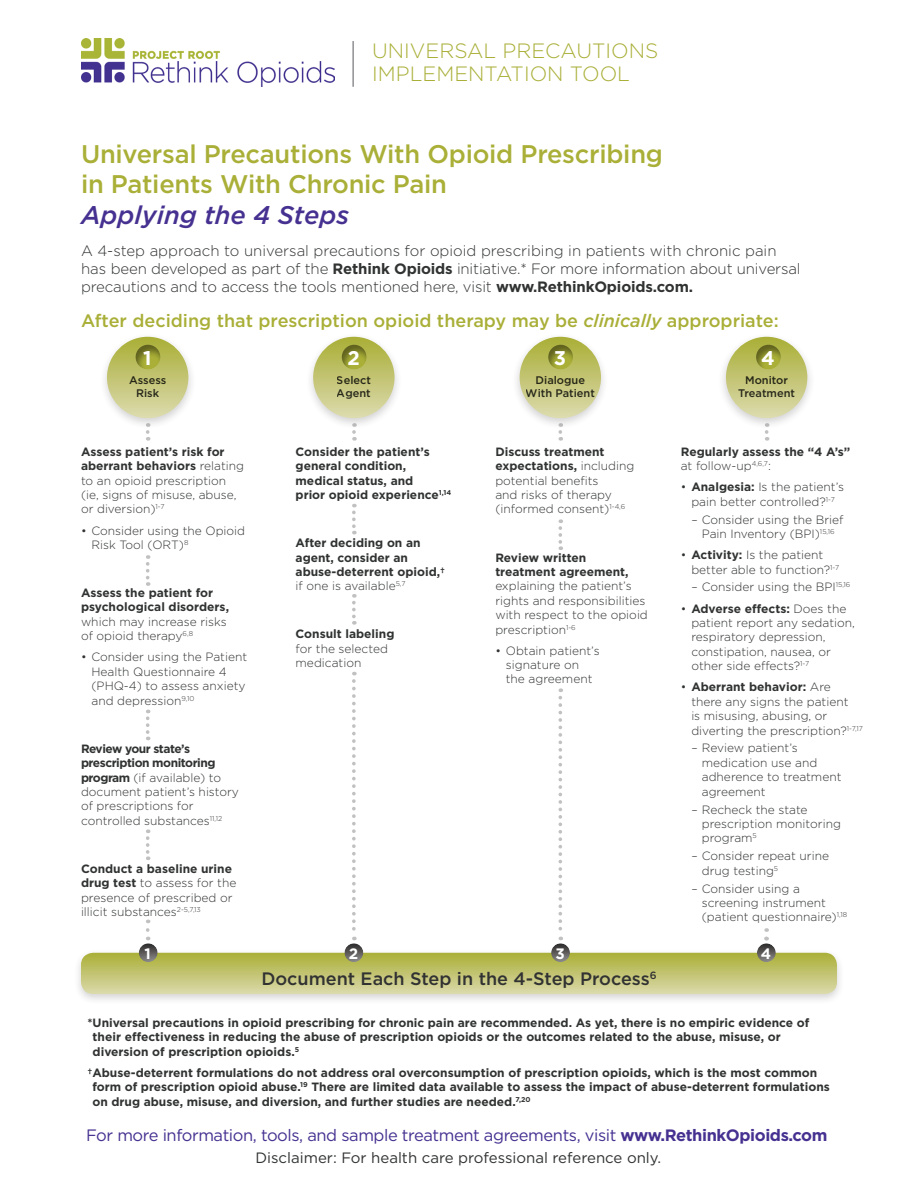
<style>
.page{position:relative;width:918px;height:1188px;background:#fff}
.page>*{position:absolute;margin:0;border:0;box-sizing:border-box;transform-origin:0 0}
.t1{font:500 25.5px/30.6px "Gotham";letter-spacing:-.01em;color:#a9af37}
.t2{font:italic 500 25.5px "Gotham";color:#463191}
.t3{font:300 20.7px/23.7px "Gotham";color:#a9af37}
.t4{font:700 19.8px "Gotham";color:#fff}
.t5{font:500 18px "Gotham";color:#a9af37}
.t6{font:500 18px "Gotham";color:#313232}
.t7{font:16.5px "Gotham";letter-spacing:-.025em;color:#463191}
.t8{font:300 15px/18px "Gotham";letter-spacing:-.01em;color:#313232}
.t9{font:15px "Gotham";color:#313232}
.t10{font:700 15px "Gotham";color:#fff}
.t11{font:300 12px/14.4px "Gotham";color:#313232}
.t12{font:700 12px/14.4px "Gotham";color:#313232}
.t13{font:500 10.95px/13.2px "Gotham";color:#313232;text-align:center}
.s1{font-weight:700}
.s2{font-style:italic}
.s3{font-weight:300}
</style>
<div class="page">
<div style="left:73px;top:948px;width:772px;height:57px;background:#231f20;opacity:.2"></div>
<svg style="left:81px;top:953px;width:756px;height:41px;background:#c3c473"></svg>
<div style="left:136px;top:943px;width:23px;height:21px;background:#231f20;opacity:.15"></div>
<div style="left:99px;top:332px;width:97px;height:98px;background:#231f20;opacity:.2"></div>
<div style="left:107px;top:337px;width:81px;height:81px;background:linear-gradient(to bottom,#aaaf37,#dbdaae);border-radius:41px"></div>
<div style="left:133px;top:343px;width:29px;height:29px;background:#231f20;opacity:.5"></div>
<svg style="left:146px;top:423px;width:4px;height:18px"></svg>
<svg style="left:352px;top:430px;width:4px;height:11px"></svg>
<svg style="left:558px;top:430px;width:4px;height:11px"></svg>
<svg style="left:765px;top:430px;width:3px;height:11px"></svg>
<svg style="left:146px;top:555px;width:4px;height:31px"></svg>
<svg style="left:352px;top:504px;width:4px;height:30px"></svg>
<svg style="left:352px;top:594px;width:4px;height:31px"></svg>
<svg style="left:558px;top:519px;width:4px;height:31px"></svg>
<svg style="left:146px;top:710px;width:4px;height:30px"></svg>
<svg style="left:146px;top:829px;width:4px;height:31px"></svg>
<svg style="left:146px;top:930px;width:4px;height:10px"></svg>
<svg style="left:352px;top:681px;width:4px;height:259px"></svg>
<svg style="left:558px;top:698px;width:4px;height:242px"></svg>
<div style="left:342px;top:943px;width:22px;height:21px;background:#231f20;opacity:.15"></div>
<div style="left:305px;top:332px;width:98px;height:98px;background:#231f20;opacity:.2"></div>
<div style="left:313px;top:337px;width:82px;height:81px;background:linear-gradient(to bottom,#acb03b,#dbdaae);border-radius:41px"></div>
<div style="left:339px;top:343px;width:29px;height:29px;background:#231f20;opacity:.5"></div>
<div style="left:548px;top:943px;width:23px;height:21px;background:#231f20;opacity:.15"></div>
<div style="left:511px;top:332px;width:98px;height:98px;background:#231f20;opacity:.2"></div>
<div style="left:520px;top:337px;width:81px;height:81px;background:linear-gradient(to bottom,#aaaf37,#dbdaae);border-radius:41px"></div>
<div style="left:546px;top:343px;width:28px;height:29px;background:#231f20;opacity:.5"></div>
<div style="left:754px;top:943px;width:23px;height:21px;background:#231f20;opacity:.15"></div>
<div style="left:718px;top:332px;width:97px;height:98px;background:#231f20;opacity:.2"></div>
<div style="left:726px;top:337px;width:81px;height:81px;background:linear-gradient(to bottom,#aaaf37,#dbdaae);border-radius:41px"></div>
<div style="left:754px;top:343px;width:28px;height:29px;background:#231f20;opacity:.5"></div>
<img style="left:81px;top:39px;width:254px;height:48px">
<hr style="left:352px;top:41px;width:2px;height:46px;background:#909093">
<svg style="left:764px;top:928px;width:4px;height:12px"></svg>
<p class="t3" style="left:372px;top:38px;width:288px">UNIVERSAL PRECAUTIONS<br>IMPLEMENTATION TOOL</p>
<p class="t1" style="left:81px;top:138px;width:584px">Universal Precautions With Opioid Prescribing in Patients With Chronic Pain</p>
<p class="t2" style="left:81px;top:198px;width:270px">Applying the 4 Steps</p>
<p class="t8" style="left:81px;top:241px;width:721px">A 4-step approach to universal precautions for opioid prescribing in patients with chronic pain has been developed as part of the <span class="s1">Rethink Opioids</span> initiative.* For more information about universal precautions and to access the tools mentioned here, visit <span class="s1">www.RethinkOpioids.com.</span></p>
<p class="t5" style="left:81px;top:308px;width:699px">After deciding that prescription opioid therapy may be <span class="s2">clinically</span> appropriate:</p>
<p class="t4" style="left:143px;top:345px;width:10px">1</p>
<p class="t13" style="left:129px;top:373px;width:39px">Assess<br>Risk</p>
<p class="t4" style="left:347px;top:345px;width:14px">2</p>
<p class="t13" style="left:337px;top:373px;width:36px;text-align:left">Select<br>Agent</p>
<p class="t4" style="left:554px;top:345px;width:14px">3</p>
<p class="t13" style="left:526px;top:373px;width:71px">Dialogue<br>With Patient</p>
<p class="t11" style="left:81px;top:444px;width:165px"><span class="s1">Assess patient’s risk for aberrant behaviors</span> relating to an opioid prescription (ie, signs of misuse, abuse, or diversion)<sup>1-7</sup></p>
<p class="t11" style="left:92px;top:523px;width:155px;text-indent:-10px">• Consider using the Opioid<br>Risk Tool (ORT)<sup>8</sup></p>
<p class="t12" style="left:81px;top:586px;width:150px">Assess the patient for psychological disorders,</p>
<p class="t11" style="left:81px;top:614px;width:147px">which may increase risks of opioid therapy<sup>6,8</sup></p>
<p class="t11" style="left:92px;top:650px;width:157px;text-indent:-10px">• Consider using the Patient<br>Health Questionnaire 4 (PHQ-4) to assess anxiety and depression<sup>9,10</sup></p>
<p class="t11" style="left:81px;top:741px;width:159px"><span class="s1">Review your state’s prescription monitoring program</span> (if available) to document patient’s history of prescriptions for controlled substances<sup>11,12</sup></p>
<p class="t11" style="left:81px;top:861px;width:157px"><span class="s1">Conduct a baseline urine drug test</span> to assess for the presence of prescribed or illicit substances<sup>2-5,7,13</sup></p>
<p class="t10" style="left:145px;top:943px;width:8px">1</p>
<p class="t12" style="left:296px;top:444px;width:157px">Consider the patient’s general condition, medical status, and<br>prior opioid experience<sup>1,14</sup></p>
<p class="t12" style="left:296px;top:536px;width:151px">After deciding on an agent, consider an abuse-deterrent opioid,† <span class="s3">if one is available</span><sup>5,7</sup></p>
<p class="t12" style="left:296px;top:627px;width:100px">Consult labeling</p>
<p class="t11" style="left:296px;top:641px;width:94px">for the selected medication</p>
<p class="t11" style="left:495px;top:444px;width:141px"><span class="s1">Discuss treatment expectations,</span> including potential benefits<br>and risks of therapy (informed consent)<sup>1-4,6</sup></p>
<p class="t12" style="left:495px;top:550px;width:135px">Review written treatment agreement,</p>
<p class="t11" style="left:495px;top:579px;width:154px">explaining the patient’s rights and responsibilities with respect to the opioid prescription<sup>1-6</sup></p>
<p class="t11" style="left:506px;top:643px;width:95px;text-indent:-10px">• Obtain patient’s signature on the agreement</p>
<p class="t10" style="left:349px;top:943px;width:11px">2</p>
<p class="t10" style="left:555px;top:943px;width:11px">3</p>
<p class="t6" style="left:261px;top:967px;width:397px">Document Each Step in the 4-Step Process<sup>6</sup></p>
<p class="t4" style="left:761px;top:345px;width:15px">4</p>
<p class="t13" style="left:738px;top:373px;width:58px">Monitor<br>Treatment</p>
<p class="t12" style="left:681px;top:444px;width:171px">Regularly assess the “4 A’s” <span class="s3">at follow-up</span><sup>4,6,7</sup><span class="s3">:</span></p>
<p class="t11" style="left:681px;top:480px;width:165px;text-align:center">• <span class="s1">Analgesia:</span> Is the patient’s pain better controlled?<sup>1-7</sup></p>
<p class="t11" style="left:691px;top:512px;width:154px;text-align:center">– Consider using the Brief<br>Pain Inventory (BPI)<sup>15,16</sup></p>
<p class="t11" style="left:691px;top:547px;width:149px;text-indent:-10px">• <span class="s1">Activity:</span> Is the patient better able to function?<sup>1-7</sup></p>
<p class="t11" style="left:691px;top:580px;width:161px">– Consider using the BPI<sup>15,16</sup></p>
<p class="t11" style="left:691px;top:601px;width:165px;text-indent:-10px">• <span class="s1">Adverse effects:</span> Does the patient report any sedation, respiratory depression, constipation, nausea, or other side effects?<sup>1-7</sup></p>
<p class="t11" style="left:691px;top:680px;width:173px;text-indent:-10px">• <span class="s1">Aberrant behavior:</span> Are there any signs the patient<br>is misusing, abusing, or diverting the prescription?<sup>1-7,17</sup></p>
<p class="t11" style="left:702px;top:741px;width:141px;text-indent:-10px">– Review patient’s medication use and adherence to treatment agreement</p>
<p class="t11" style="left:702px;top:802px;width:141px;text-indent:-10px">– Recheck the state prescription monitoring program<sup>5</sup></p>
<p class="t11" style="left:702px;top:849px;width:129px;text-indent:-10px">– Consider repeat urine drug testing<sup>5</sup></p>
<p class="t11" style="left:702px;top:881px;width:147px;text-indent:-10px">– Consider using a screening instrument (patient questionnaire)<sup>1,18</sup></p>
<p class="t10" style="left:761px;top:943px;width:12px">4</p>
<p class="t12" style="left:93px;top:1015px;width:718px;text-indent:-5px">*Universal precautions in opioid prescribing for chronic pain are recommended. As yet, there is no empiric evidence of their effectiveness in reducing the abuse of prescription opioids or the outcomes related to the abuse, misuse, or diversion of prescription opioids.<sup>5</sup></p>
<p class="t12" style="left:92px;top:1065px;width:739px;text-indent:-5px">†Abuse-deterrent formulations do not address oral overconsumption of prescription opioids, which is the most common form of prescription opioid abuse.<sup>19</sup> There are limited data available to assess the impact of abuse-deterrent formulations on drug abuse, misuse, and diversion, and further studies are needed.<sup>7,20</sup></p>
<p class="t7" style="left:86px;top:1125px;width:743px">For more information, tools, and sample treatment agreements, visit <span class="s1">www.RethinkOpioids.com</span></p>
<p class="t9" style="left:256px;top:1148px;width:407px">Disclaimer: For health care professional reference only.</p>
</div>
